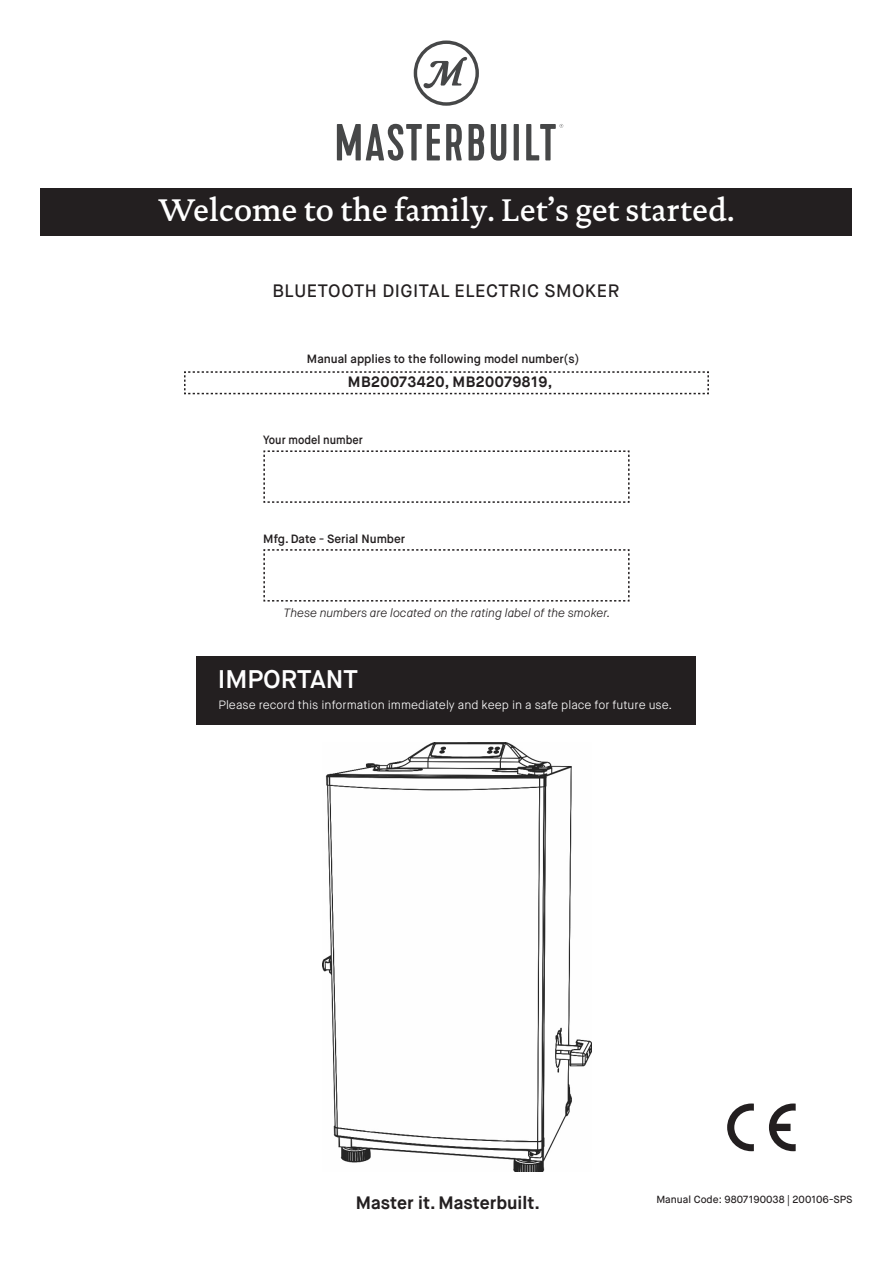
<style>
.page{position:relative;width:893px;height:1263px;background:#fff}
.page>*{position:absolute;margin:0;border:0;box-sizing:border-box;transform-origin:0 0}
.t1{font:500 31.5px "DTL Documenta WT";color:#fff}
.t2{font:600 25.5px "Maison Neue";color:#fff}
.t3{font:500 18px "Maison Neue";letter-spacing:.03em;color:#231f20}
.t4{font:700 18px "Maison Neue";color:#231f20}
.t5{font:700 15px "Maison Neue";letter-spacing:.03em;color:#231f20}
.t6{font:300 12px "Maison Neue";color:#fff}
.t7{font:600 12px "Maison Neue";color:#231f20}
.t8{font:italic 300 12px "Maison Neue";color:#231f20}
.t9{font:600 12px "Maison Neue";color:#231f20;scale:.93 1}
.t10{font:500 10.35px "Maison Neue";color:#231f20}
</style>
<div class="page">
<div style="left:40px;top:188px;width:812px;height:48px;background:#231f20"></div>
<svg style="left:184px;top:371px;width:525px;height:24px"></svg>
<div style="left:197px;top:656px;width:499px;height:69px;background:#231f20"></div>
<svg style="left:263px;top:450px;width:367px;height:53px"></svg>
<svg style="left:263px;top:549px;width:367px;height:53px"></svg>
<svg style="left:337px;top:41px;width:226px;height:120px"></svg>
<img style="left:322px;top:742px;width:270px;height:430px">
<svg style="left:727px;top:1103px;width:27px;height:48px"></svg>
<svg style="left:769px;top:1103px;width:27px;height:48px"></svg>
<p class="t1" style="left:158px;top:192px;width:578px">Welcome to the family. Let’s get started.</p>
<p class="t3" style="left:272px;top:280px;width:348px">BLUETOOTH DIGITAL ELECTRIC SMOKER</p>
<p class="t7" style="left:307px;top:351px;width:274px">Manual applies to the following model number(s)</p>
<p class="t5" style="left:348px;top:373px;width:206px">MB20073420, MB20079819,</p>
<p class="t9" style="left:263px;top:433px;width:109px">Your model number</p>
<p class="t7" style="left:263px;top:532px;width:143px">Mfg. Date - Serial Number</p>
<p class="t8" style="left:284px;top:605px;width:328px">These numbers are located on the rating label of the smoker.</p>
<p class="t2" style="left:218px;top:663px;width:141px">IMPORTANT</p>
<p class="t6" style="left:219px;top:697px;width:455px">Please record this information immediately and keep in a safe place for future use.</p>
<p class="t4" style="left:356px;top:1191px;width:186px">Master it. Masterbuilt.</p>
<p class="t10" style="left:656px;top:1193px;width:198px">Manual Code: 9807190038 | 200106-SPS</p>
</div>
